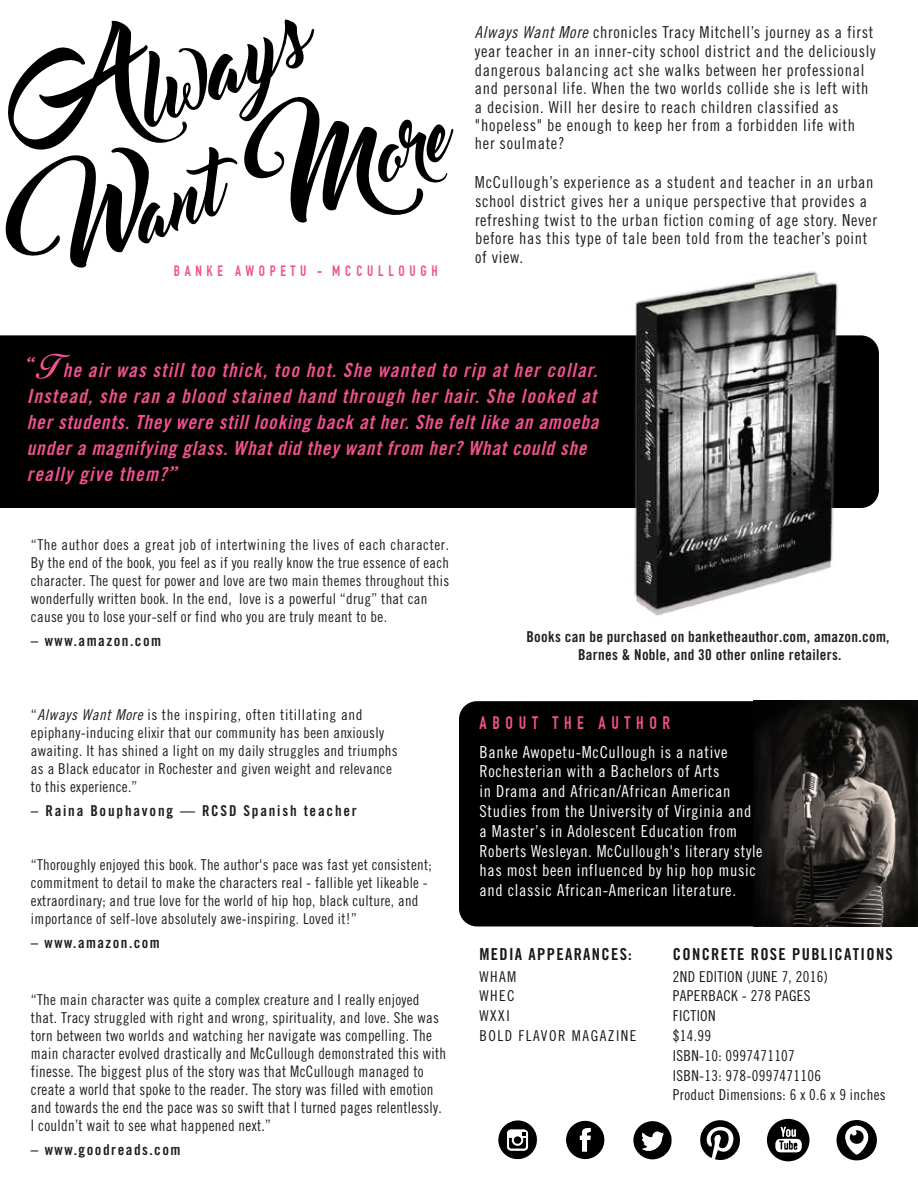
<style>
.page{position:relative;width:918px;height:1188px;background:#fff}
.page>*{position:absolute;margin:0;border:0;box-sizing:border-box;transform-origin:0 0}
.t1{font:19.5px/26px "Trade Gothic Bold Cond Twenty Obl";letter-spacing:.06em;color:#ef528e}
.t2{font:700 17.7px "DIN Condensed";letter-spacing:.32em;color:#ef528e}
.t3{font:16.5px/18.5px "Trade Gothic Cond Eighteen";letter-spacing:.04em;color:#211e1e}
.t4{font:16.5px/19.8px "Trade Gothic Cond Eighteen";letter-spacing:.04em;color:#fff}
.t5{font:16.5px "Trade Gothic Bold Cond Twenty";letter-spacing:.08em;color:#1c1819}
.t6{font:15.75px/18px "Trade Gothic Cond Eighteen";letter-spacing:.02em;color:#211e1e;scale:.95 1}
.t7{font:15px/18px "Trade Gothic Cond Eighteen";letter-spacing:.02em;color:#211e1e}
.t8{font:15px/19.6px "Trade Gothic Cond Eighteen";letter-spacing:.02em;color:#1c1819}
.t9{font:15px/18px "Trade Gothic Bold Cond Twenty";letter-spacing:.02em;color:#211e1e;text-align:center}
.t10{font:15px "Trade Gothic Bold Cond Twenty";letter-spacing:.1em;color:#211e1e}
.t11{font:15px "Trade Gothic Bold Cond Twenty";letter-spacing:.12em;color:#211e1e}
.t12{font:15px/19.8px "Trade Gothic Cond Eighteen";letter-spacing:.1em;color:#1c1819}
.t13{font:700 14.7px "DIN Condensed";letter-spacing:.32em;color:#ef528e}
.s1{font-family:"Trade Gothic Cond Eighteen Obl"}
.s2{font-family:"Wisdom Script";font-size:27.6px}
.s3{font-size:15.75px}
</style>
<div class="page">
<div style="left:459px;top:701px;width:294px;height:225px;background:#000"></div>
<div style="left:0;top:335px;width:879px;height:173px;background:#000"></div>
<svg style="left:5px;top:19px;width:449px;height:249px"></svg>
<svg style="left:36px;top:354px;width:34px;height:25px"></svg>
<img style="left:612px;top:271px;width:246px;height:345px">
<img style="left:802px;top:701px;width:116px;height:225px">
<svg style="left:753px;top:701px;width:49px;height:225px;background:#1b1918"></svg>
<svg style="left:498px;top:1120px;width:39px;height:40px"></svg>
<svg style="left:566px;top:1121px;width:39px;height:38px"></svg>
<svg style="left:633px;top:1121px;width:39px;height:38px"></svg>
<svg style="left:836px;top:1120px;width:41px;height:40px"></svg>
<svg style="left:767px;top:1119px;width:43px;height:42px"></svg>
<svg style="left:700px;top:1120px;width:40px;height:41px"></svg>
<p class="t13" style="left:174px;top:262px;width:265px">BANKE AWOPETU - MCCULLOUGH</p>
<p class="t3" style="left:475px;top:23px;width:402px"><span class="s1">Always Want More</span> chronicles Tracy Mitchell’s journey as a first year teacher in an inner-city school district and the deliciously dangerous balancing act she walks between her professional and personal life. When the two worlds collide she is left with a decision. Will her desire to reach children classified as "hopeless" be enough to keep her from a forbidden life with her soulmate?</p>
<p class="t3" style="left:475px;top:173px;width:403px">McCullough’s experience as a student and teacher in an urban school district gives her a unique perspective that provides a refreshing twist to the urban fiction coming of age story. Never before has this type of tale been told from the teacher’s point of view.</p>
<p class="t1" style="left:27px;top:357px;width:573px"><span class="s2">“</span> he air was still too thick, too hot. She wanted to rip at her collar.<br>Instead, she ran a blood stained hand through her hair. She looked at her students. They were still looking back at her. She felt like an amoeba under a magnifying glass. What did they want from her? What could she really give them?<span class="s2">”</span></p>
<p class="t7" style="left:31px;top:535px;width:420px">“The author does a great job of intertwining the lives of each character.<br>By the end of the book, you feel as if you really know the true essence of each character. The quest for power and love are two main themes throughout this wonderfully written book. In the end, love is a powerful “drug” that can cause you to lose your-self or find who you are truly meant to be.</p>
<p class="t10" style="left:31px;top:632px;width:132px">– www.amazon.com</p>
<p class="t7" style="left:31px;top:706px;width:368px">“<span class="s1">Always Want More</span> is the inspiring, often titillating and epiphany-inducing elixir that our community has been anxiously awaiting. It has shined a light on my daily struggles and triumphs as a Black educator in Rochester and given weight and relevance to this experience.”</p>
<p class="t11" style="left:31px;top:802px;width:327px">– Raina Bouphavong — RCSD Spanish teacher</p>
<p class="t7" style="left:31px;top:856px;width:402px">“Thoroughly enjoyed this book. The author's pace was fast yet consistent; commitment to detail to make the characters real - fallible yet likeable - extraordinary; and true love for the world of hip hop, black culture, and importance of self-love absolutely awe-inspiring. Loved it!”</p>
<p class="t10" style="left:31px;top:934px;width:130px">– www.amazon.com</p>
<p class="t7" style="left:31px;top:990px;width:409px">“The main character was quite a complex creature and I really enjoyed that. Tracy struggled with right and wrong, spirituality, and love. She was torn between two worlds and watching her <span class="s3">navigate was compelling. The</span></p>
<p class="t6" style="left:31px;top:1044px;width:439px">main character evolved drastically and McCullough demonstrated this with finesse. The biggest plus of the story was that McCullough managed to create a world that spoke to the reader. The story was filled with emotion and towards the end the pace was so swift that I turned pages relentlessly.<br>I couldn’t wait to see what happened next.”</p>
<p class="t10" style="left:31px;top:1140px;width:151px">– www.goodreads.com</p>
<p class="t9" style="left:526px;top:627px;width:365px">Books can be purchased on banketheauthor.com, amazon.com,<br>Barnes &amp; Noble, and 30 other online retailers.</p>
<p class="t2" style="left:479px;top:712px;width:192px">ABOUT THE AUTHOR</p>
<p class="t4" style="left:479px;top:742px;width:285px">Banke Awopetu-McCullough is a native Rochesterian with a Bachelors of Arts<br>in Drama and African/African American Studies from the University of Virginia and a Master’s in Adolescent Education from Roberts Wesleyan. McCullough's literary style has most been influenced by hip hop music and classic African-American literature.</p>
<p class="t5" style="left:479px;top:944px;width:154px">MEDIA APPEARANCES:</p>
<p class="t12" style="left:479px;top:966px;width:159px">WHAM<br>WHEC<br>WXXI<br>BOLD FLAVOR MAGAZINE</p>
<p class="t5" style="left:673px;top:944px;width:221px">CONCRETE ROSE PUBLICATIONS</p>
<p class="t8" style="left:673px;top:966px;width:214px">2ND EDITION (JUNE 7, 2016)<br>PAPERBACK - 278 PAGES<br>FICTION<br>$14.99<br>ISBN-10: 0997471107<br>ISBN-13: 978-0997471106<br>Product Dimensions: 6 x 0.6 x 9 inches</p>
</div>
